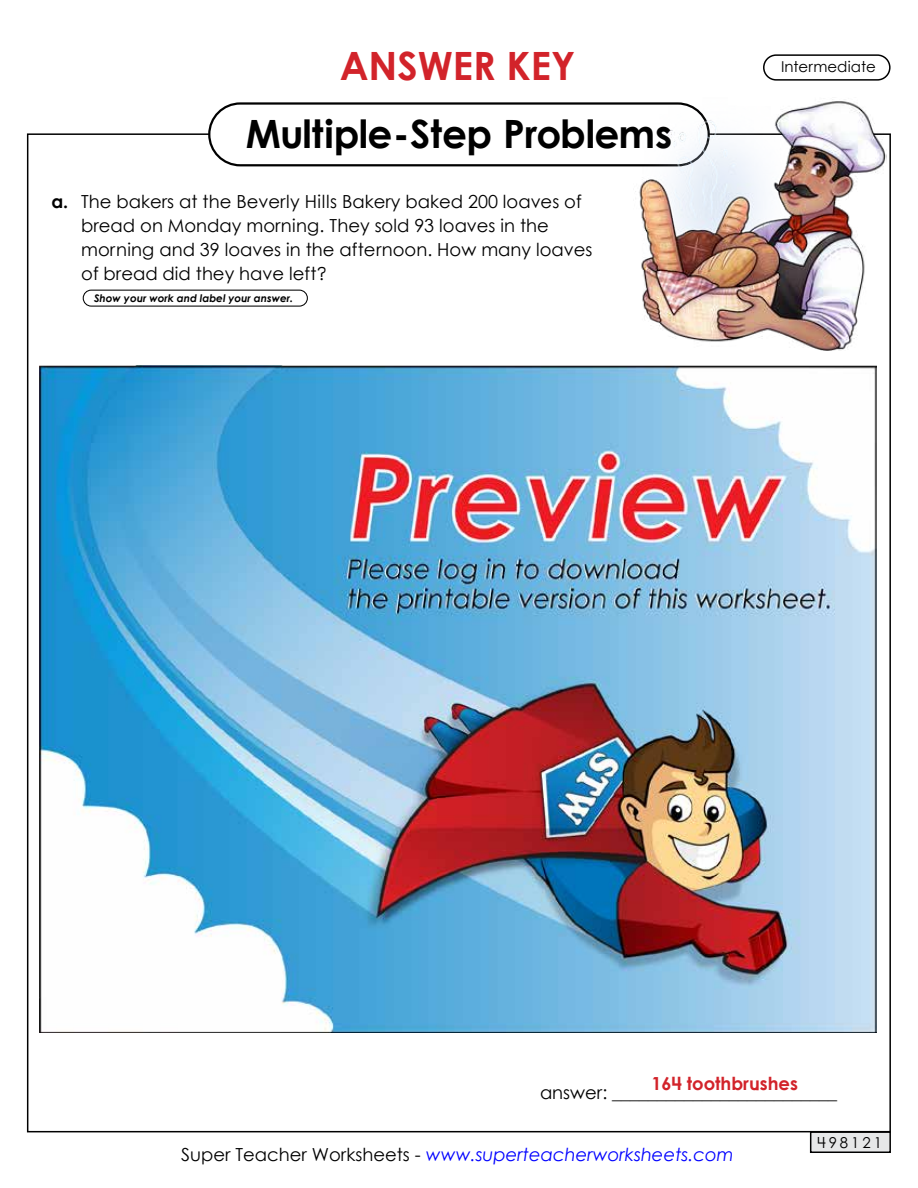
<style>
.page{position:relative;width:918px;height:1188px;background:#fff}
.page>*{position:absolute;margin:0;border:0;box-sizing:border-box;transform-origin:0 0}
.t1{font:700 39px "Century Gothic 2";letter-spacing:-.02em;color:#000}
.t2{font:700 39px "Century Gothic 2";color:#d2232a}
.t3{font:18px/24px "Century Gothic 2";color:#000}
.t4{font:italic 18px "Century Gothic 2";color:#00f}
.t5{font:700 18px "Century STW4";color:#d2232a}
.t6{font:15px "Century Gothic 2";color:#000}
.t7{font:15px "Century STW4";letter-spacing:.2em;color:#000}
.t8{font:italic 700 10.5px "Century STW4";color:#000}
.s1{font-weight:700}
.s2{font-style:normal;color:#000}
</style>
<div class="page">
<div style="left:208px;top:102px;width:502px;height:64px;border:2px solid #000;border-radius:31px"></div>
<div style="left:763px;top:54px;width:128px;height:27px;border:2px solid #000;border-radius:12px"></div>
<div style="left:811px;top:1132px;width:79px;height:20px;background:#e6e7e8"></div>
<div style="left:810px;top:1131px;width:81px;height:22px;border:2px solid #000"></div>
<img style="left:634px;top:99px;width:253px;height:251px">
<div style="left:83px;top:290px;width:225px;height:17px;border:1px solid #000;border-radius:8px"></div>
<img style="left:39px;top:366px;width:837px;height:666px">
<h1 class="t2" style="left:340px;top:37px;width:237px">ANSWER KEY</h1>
<h1 class="t1" style="left:246px;top:104px;width:428px">Multiple-Step Problems</h1>
<p class="t3" style="left:81px;top:189px;width:513px;text-indent:-30px"><span class="s1">a.</span> The bakers at the Beverly Hills Bakery baked 200 loaves of bread on Monday morning. They sold 93 loaves in the morning and 39 loaves in the afternoon. How many loaves of bread did they have left?</p>
<p class="t8" style="left:94px;top:290px;width:201px">Show your work and label your answer.</p>
<p class="t6" style="left:781px;top:56px;width:96px">Intermediate</p>
<p class="t5" style="left:651px;top:1070px;width:148px">164 toothbrushes</p>
<p class="t3" style="left:540px;top:1080px;width:299px">answer: _________________________</p>
<p class="t4" style="left:181px;top:1142px;width:554px"><span class="s2">Super Teacher Worksheets -</span> www.superteacherworksheets.com</p>
<p class="t7" style="left:817px;top:1132px;width:66px">498121</p>
</div>
